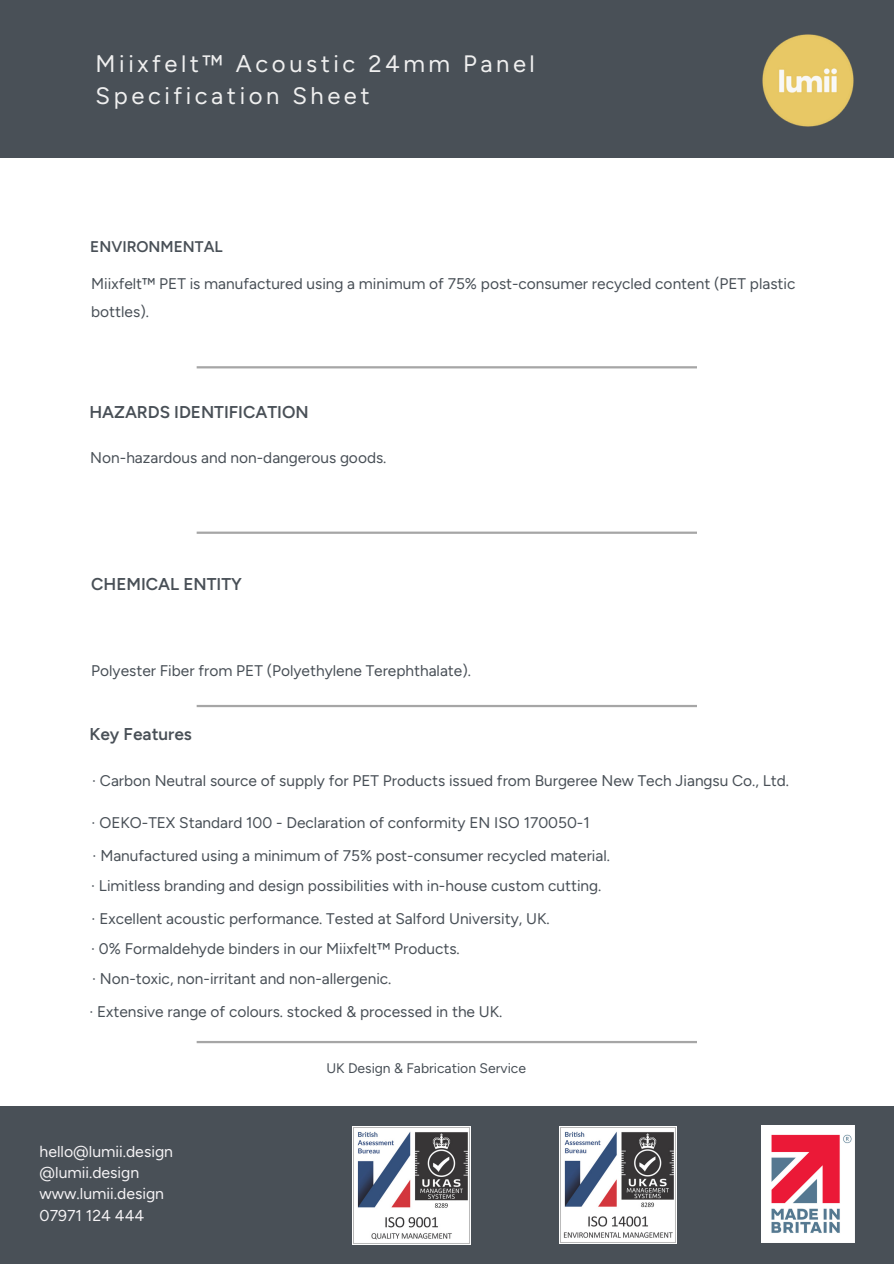
<style>
.page{position:relative;width:894px;height:1264px;background:#fff}
.page>*{position:absolute;margin:0;border:0;box-sizing:border-box;transform-origin:0 0}
.t1{font:23.7px/32.7px "Figtree";letter-spacing:.15em;color:#efefef}
.t2{font:600 17.1px "Figtree";color:#495057}
.t3{font:15.75px/21.3px "Figtree";color:#f5f3f5}
.t4{font:15.45px/27.8px "Figtree";color:#495057}
.t5{font:600 15.45px "Figtree";color:#495057}
.t6{font:13.95px "Figtree";color:#495057}
</style>
<div class="page">
<div style="left:0;top:1105px;width:893px;height:158px;background:#495057"></div>
<div style="left:0;top:0;width:893px;height:157px;background:#495057"></div>
<img style="left:762px;top:34px;width:92px;height:93px">
<hr style="left:196px;top:366px;width:500px;height:2px;background:#a6a6a6">
<hr style="left:196px;top:531px;width:500px;height:3px;background:#a6a6a6">
<hr style="left:196px;top:705px;width:500px;height:2px;background:#a6a6a6">
<hr style="left:196px;top:1040px;width:500px;height:3px;background:#a6a6a6">
<img style="left:761px;top:1125px;width:93px;height:116px">
<img style="left:559px;top:1126px;width:117px;height:116px">
<img style="left:352px;top:1126px;width:118px;height:118px">
<h4 class="t1" style="left:96px;top:47px;width:440px">Miixfelt™ Acoustic 24mm Panel<br>Specification Sheet</h4>
<h2 class="t5" style="left:90px;top:238px;width:134px">ENVIRONMENTAL</h2>
<h4 class="t4" style="left:91px;top:270px;width:705px">Miixfelt™ PET is manufactured using a minimum of 75% post-consumer recycled content (PET plastic bottles).</h4>
<h2 class="t2" style="left:89px;top:402px;width:221px">HAZARDS IDENTIFICATION</h2>
<h4 class="t4" style="left:90px;top:444px;width:297px">Non-hazardous and non-dangerous goods.</h4>
<h3 class="t2" style="left:91px;top:574px;width:152px">CHEMICAL ENTITY</h3>
<h4 class="t4" style="left:91px;top:657px;width:381px">Polyester Fiber from PET (Polyethylene Terephthalate).</h4>
<h4 class="t2" style="left:89px;top:724px;width:104px">Key Features</h4>
<p class="t4" style="left:92px;top:766px;width:698px">· Carbon Neutral source of supply for PET Products issued from Burgeree New Tech Jiangsu Co., Ltd.</p>
<p class="t4" style="left:92px;top:808px;width:499px">· OEKO-TEX Standard 100 - Declaration of conformity EN ISO 170050-1</p>
<h4 class="t4" style="left:93px;top:842px;width:519px">· Manufactured using a minimum of 75% post-consumer recycled material.</h4>
<h4 class="t4" style="left:91px;top:871px;width:511px">· Limitless branding and design possibilities with in-house custom cutting.</h4>
<h4 class="t4" style="left:92px;top:904px;width:459px">· Excellent acoustic performance. Tested at Salford University, UK.</h4>
<h4 class="t4" style="left:91px;top:934px;width:370px">· 0% Formaldehyde binders in our Miixfelt™ Products.</h4>
<h4 class="t4" style="left:92px;top:964px;width:301px">· Non-toxic, non-irritant and non-allergenic.</h4>
<h4 class="t4" style="left:89px;top:997px;width:414px">· Extensive range of colours. stocked &amp; processed in the UK.</h4>
<p class="t3" style="left:40px;top:1140px;width:135px">hello@lumii.design @lumii.design www.lumii.design<br>07971 124 444</p>
<h2 class="t6" style="left:326px;top:1060px;width:201px">UK Design &amp; Fabrication Service</h2>
</div>
